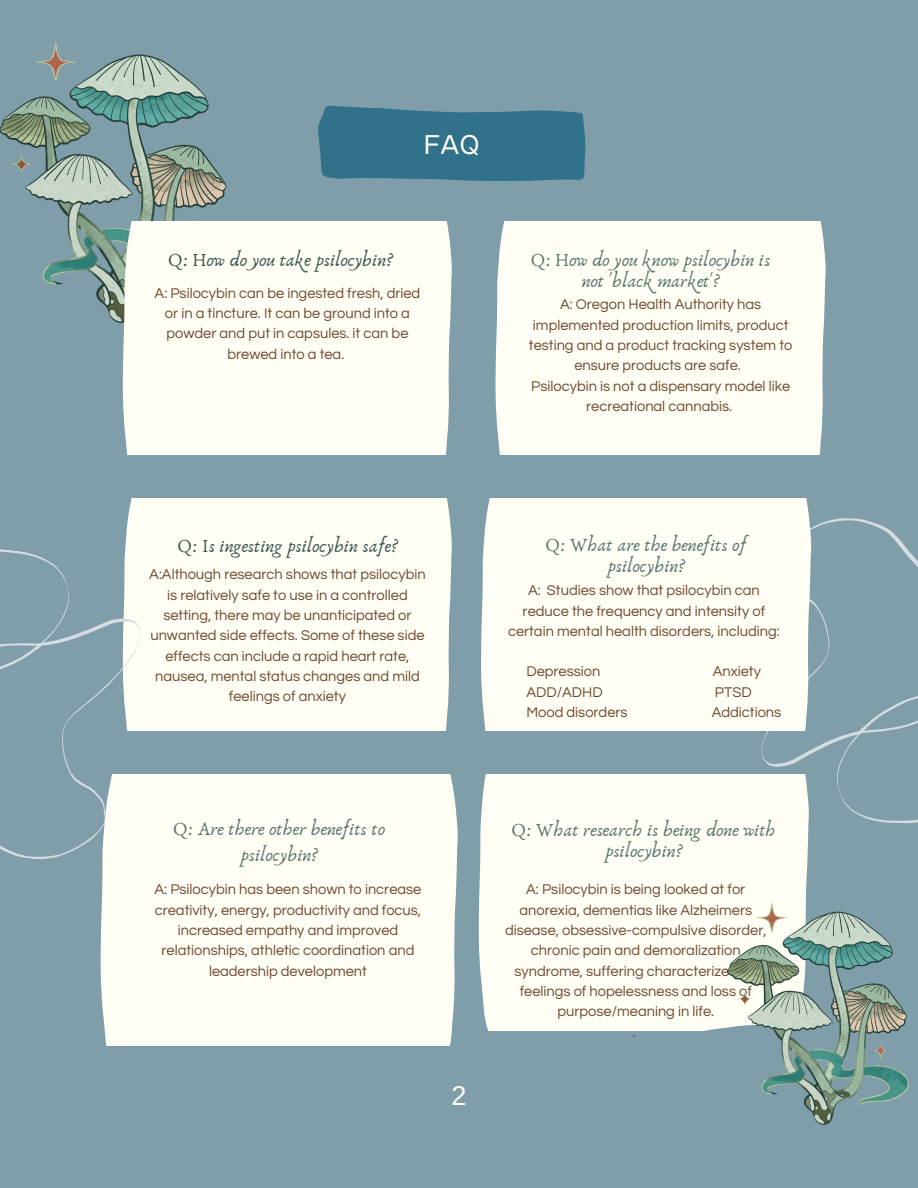
<style>
.page{position:relative;width:918px;height:1188px;background:#809daa}
.page>*{position:absolute;margin:0;border:0;box-sizing:border-box;transform-origin:0 0}
.t1{font:27px "Arimo";color:#fff}
.t2{font:24.3px "Radnika Next";color:#fffef4}
.t3{font:19.2px/21.1px "Anaktoria";color:#5d7973;text-align:center}
.t4{font:19.2px "Anaktoria";color:#3d5953}
.t5{font:14.7px/20.2px "Questrial";color:#6e4930;text-align:center}
</style>
<div class="page">
<div style="left:126px;top:498px;width:326px;height:233px;background:#fffef4"></div>
<div style="left:479px;top:775px;width:330px;height:255px;background:#fffef4"></div>
<svg style="left:762px;top:518px;width:156px;height:305px"></svg>
<div style="left:101px;top:775px;width:357px;height:271px;background:#fffef4"></div>
<div style="left:481px;top:498px;width:330px;height:233px;background:#fffef4"></div>
<svg style="left:318px;top:105px;width:268px;height:76px"></svg>
<img style="left:0;top:42px;width:227px;height:280px">
<img style="left:727px;top:902px;width:182px;height:223px">
<svg style="left:0;top:535px;width:148px;height:333px"></svg>
<div style="left:123px;top:221px;width:329px;height:233px;background:#fffef4"></div>
<div style="left:496px;top:221px;width:330px;height:233px;background:#fffef4"></div>
<h2 class="t2" style="left:423px;top:130px;width:58px">FAQ</h2>
<h3 class="t4" style="left:168px;top:248px;width:226px">Q: How do you take psilocybin?</h3>
<h3 class="t3" style="left:531px;top:249px;width:241px">Q: How do you know psilocybin is not 'black market'?</h3>
<p class="t5" style="left:155px;top:283px;width:267px">A: Psilocybin can be ingested fresh, dried or in a tincture. It can be ground into a powder and put in capsules. it can be brewed into a tea.</p>
<p class="t5" style="left:529px;top:295px;width:265px">A: Oregon Health Authority has implemented production limits, product testing and a product tracking system to ensure products are safe.<br>Psilocybin is not a dispensary model like recreational cannabis.</p>
<h3 class="t4" style="left:178px;top:534px;width:221px">Q: Is ingesting psilocybin safe?</h3>
<p class="t5" style="left:149px;top:565px;width:278px">A:Although research shows that psilocybin is relatively safe to use in a controlled setting, there may be unanticipated or unwanted side effects. Some of these side effects can include a rapid heart rate, nausea, mental status changes and mild feelings of anxiety</p>
<h3 class="t3" style="left:546px;top:534px;width:203px">Q: What are the benefits of psilocybin?</h3>
<p class="t5" style="left:508px;top:581px;width:273px">A: Studies show that psilocybin can reduce the frequency and intensity of certain mental health disorders, including:</p>
<p class="t5" style="left:526px;top:662px;width:76px">Depression</p>
<p class="t5" style="left:713px;top:662px;width:50px">Anxiety</p>
<p class="t5" style="left:526px;top:682px;width:78px">ADD/ADHD</p>
<p class="t5" style="left:715px;top:682px;width:38px">PTSD</p>
<p class="t5" style="left:526px;top:702px;width:103px">Mood disorders</p>
<p class="t5" style="left:712px;top:702px;width:71px">Addictions</p>
<h3 class="t3" style="left:173px;top:816px;width:214px;line-height:26.2px">Q: Are there other benefits to psilocybin?</h3>
<p class="t5" style="left:155px;top:880px;width:268px">A: Psilocybin has been shown to increase creativity, energy, productivity and focus, increased empathy and improved relationships, athletic coordination and leadership development</p>
<h1 class="t1" style="left:451px;top:1080px;width:17px">2</h1>
<h3 class="t3" style="left:511px;top:820px;width:266px">Q: What research is being done with psilocybin?</h3>
<p class="t5" style="left:505px;top:880px;width:263px">A: Psilocybin is being looked at for anorexia, dementias like Alzheimers disease, obsessive-compulsive disorder, chronic pain and demoralization syndrome, suffering characterized by feelings of hopelessness and loss of purpose/meaning in life.<br>.</p>
</div>
